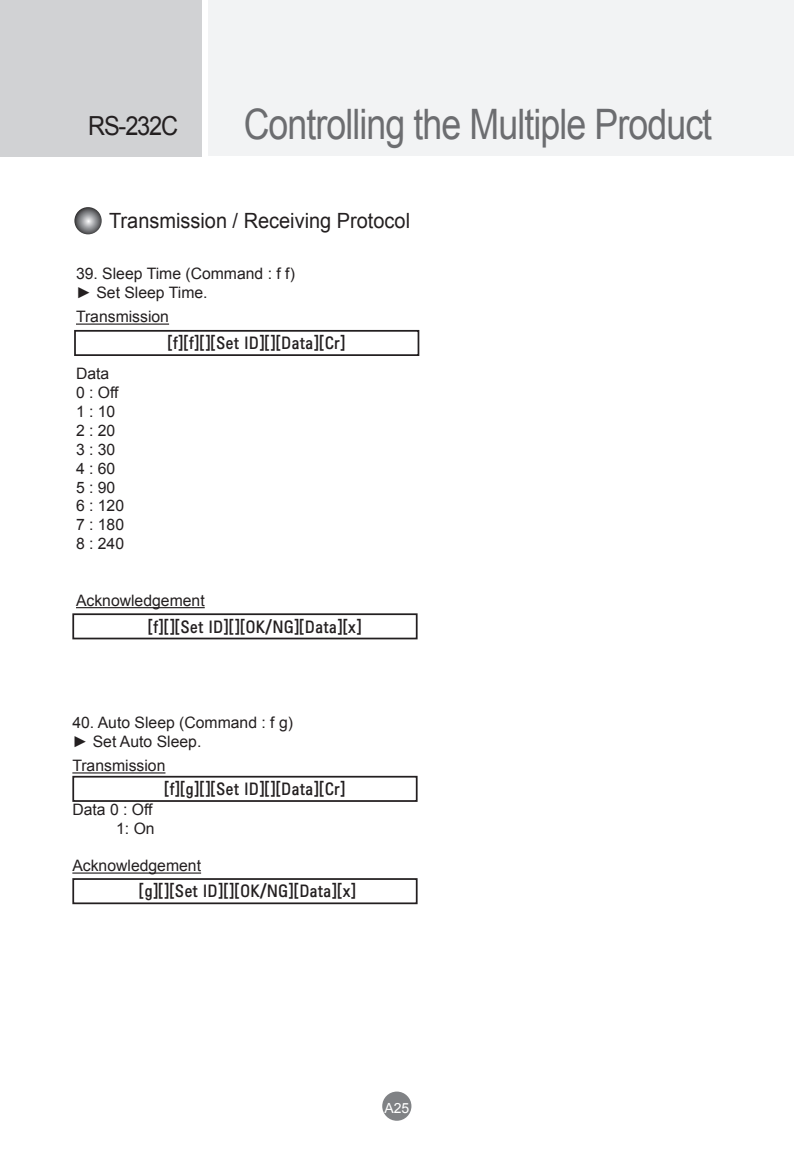
<style>
.page{position:relative;width:794px;height:1166px;background:#fff}
.page>*{position:absolute;margin:0;border:0;box-sizing:border-box;transform-origin:0 0}
.t1{font:42px "Arial";letter-spacing:-.025em;color:#6c6d70;scale:.85 1}
.t2{font:26.25px "Arial";letter-spacing:-.05em;color:#231f20;scale:.9 1}
.정규{font:21px "Arial";color:#231f20;scale:.95 1}
.정규-2{font:15.75px "Arial";color:#231f20}
.정규-3{font:15.75px "LG Display Kor Cn";color:#231f20}
.t3{font:14px "Arial";color:#fff}
</style>
<div class="page">
<div style="left:208px;top:0;width:586px;height:156px;background:#f2f3f4"></div>
<div style="left:0;top:0;width:202px;height:157px;background:#d1d2d4"></div>
<div style="left:382px;top:1091px;width:29px;height:30px;background:#808285;border-radius:50%"></div>
<hr style="left:76px;top:323px;width:93px;height:2px;background:#231f20">
<hr style="left:76px;top:607px;width:129px;height:1px;background:#231f20">
<svg style="left:74px;top:207px;width:28px;height:27px"></svg>
<hr style="left:72px;top:772px;width:93px;height:1px;background:#231f20">
<hr style="left:72px;top:872px;width:129px;height:1px;background:#231f20">
<div style="left:74px;top:330px;width:345px;height:26px;border:2px solid #231f20"></div>
<div style="left:72px;top:878px;width:345px;height:26px;border:2px solid #231f20"></div>
<div style="left:72px;top:776px;width:345px;height:26px;border:2px solid #231f20"></div>
<div style="left:72px;top:613px;width:345px;height:26px;border:2px solid #231f20"></div>
<h2 class="t2" style="left:88px;top:109px;width:102px">RS-232C</h2>
<h1 class="t1" style="left:244px;top:97px;width:552px">Controlling the Multiple Product</h1>
<p class="정규" style="left:109px;top:207px;width:318px">Transmission / Receiving Protocol</p>
<p class="정규-2" style="left:76px;top:263px;width:220px">39. Sleep Time (Command : f f)</p>
<p class="정규-2" style="left:76px;top:282px;width:133px">► Set Sleep Time.</p>
<p class="정규-2" style="left:76px;top:307px;width:95px">Transmission</p>
<p class="정규-2" style="left:76px;top:363px;width:35px">Data</p>
<p class="정규-2" style="left:76px;top:382px;width:44px">0 : Off</p>
<p class="정규-2" style="left:76px;top:401px;width:41px">1 : 10</p>
<p class="정규-2" style="left:76px;top:420px;width:41px">2 : 20</p>
<p class="정규-2" style="left:76px;top:439px;width:41px">3 : 30</p>
<p class="정규-2" style="left:76px;top:458px;width:41px">4 : 60</p>
<p class="정규-2" style="left:76px;top:477px;width:41px">5 : 90</p>
<p class="정규-2" style="left:76px;top:496px;width:50px">6 : 120</p>
<p class="정규-2" style="left:76px;top:514px;width:50px">7 : 180</p>
<p class="정규-2" style="left:76px;top:533px;width:50px">8 : 240</p>
<p class="정규-3" style="left:168px;top:332px;width:179px">[f][f][][Set ID][][Data][Cr]</p>
<p class="정규-2" style="left:76px;top:590px;width:130px">Acknowledgement</p>
<p class="정규-3" style="left:148px;top:615px;width:215px">[f][][Set ID][][OK/NG][Data][x]</p>
<p class="정규-2" style="left:72px;top:712px;width:222px">40. Auto Sleep (Command : f g)</p>
<p class="정규-2" style="left:72px;top:731px;width:130px">► Set Auto Sleep.</p>
<p class="정규-2" style="left:72px;top:755px;width:95px">Transmission</p>
<p class="정규-2" style="left:72px;top:799px;width:82px">Data 0 : Off</p>
<p class="정규-2" style="left:116px;top:818px;width:40px">1: On</p>
<p class="정규-2" style="left:72px;top:855px;width:130px">Acknowledgement</p>
<p class="정규-3" style="left:164px;top:778px;width:183px">[f][g][][Set ID][][Data][Cr]</p>
<p class="정규-3" style="left:139px;top:880px;width:219px">[g][][Set ID][][OK/NG][Data][x]</p>
<p class="t3" style="left:384px;top:1098px;width:26px">A25</p>
</div>
